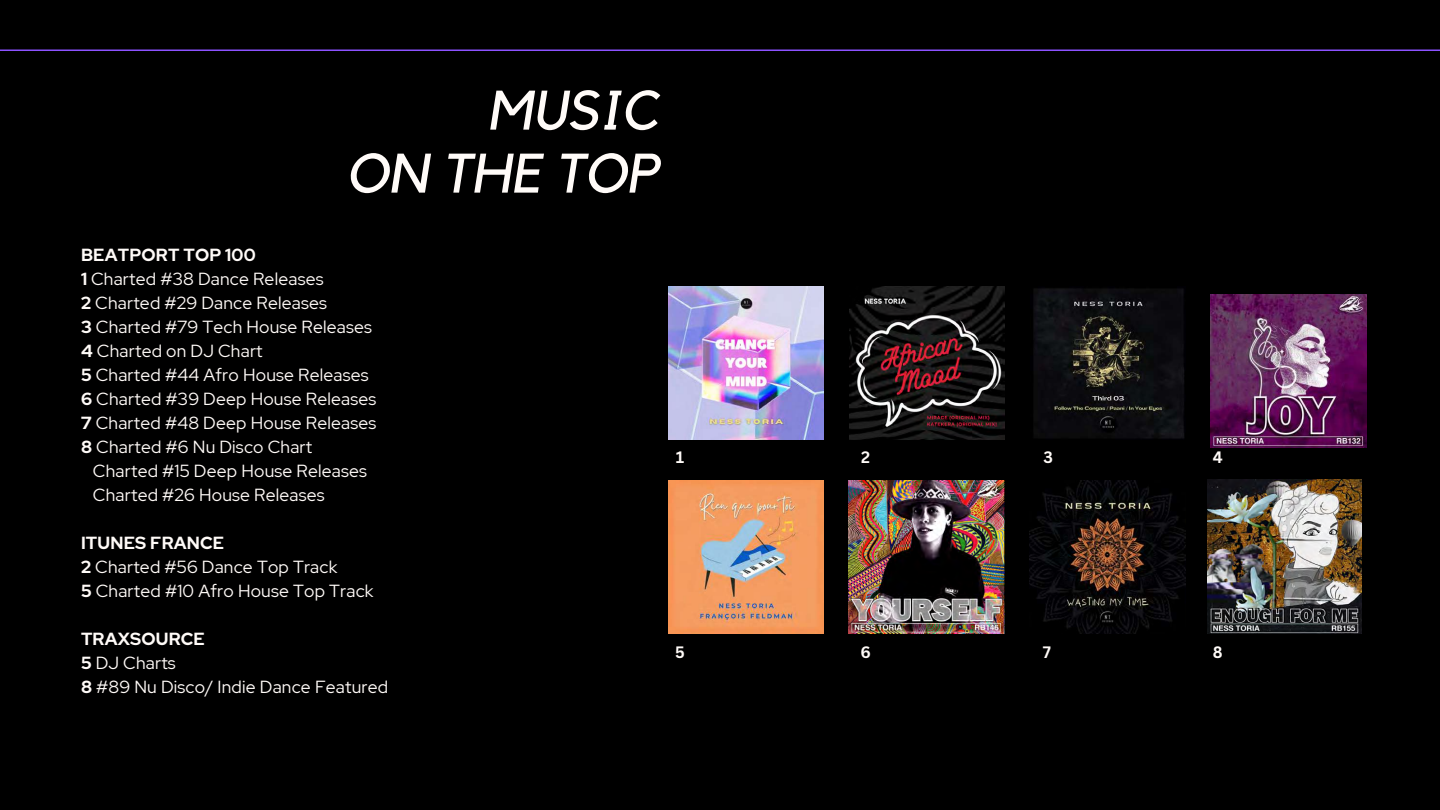
<style>
.page{position:relative;width:1440px;height:810px;background:#000}
.page>*{position:absolute;margin:0;border:0;box-sizing:border-box;transform-origin:0 0}
.t1{font:italic 55px/63px "Kollektif";color:#fffbf8;text-align:right}
.t2{font:17.5px/24px "Red Hat Display";letter-spacing:.01em;color:#fffbf8}
.t3{font:700 16.1px "Canva Sans";color:#fffbf8}
.s1{font-weight:700}
</style>
<div class="page">
<img style="left:849px;top:287px;width:156px;height:153px">
<img style="left:1033px;top:288px;width:151px;height:151px">
<img style="left:669px;top:481px;width:155px;height:153px">
<img style="left:669px;top:287px;width:155px;height:153px">
<img style="left:849px;top:481px;width:155px;height:153px">
<hr style="left:0;top:50px;width:1440px;height:1px;background:#8c52ff">
<img style="left:1030px;top:481px;width:155px;height:153px">
<img style="left:1207px;top:480px;width:154px;height:153px">
<img style="left:1211px;top:294px;width:155px;height:153px">
<h1 class="t1" style="left:346px;top:81px;width:314px">MUSIC<br>ON THE TOP</h1>
<p class="t2" style="left:81px;top:242px;width:297px"><span class="s1">BEATPORT TOP 100<br>1</span> Charted #38 Dance Releases<br><span class="s1">2</span> Charted #29 Dance Releases<br><span class="s1">3</span> Charted #79 Tech House Releases<br><span class="s1">4</span> Charted on DJ Chart<br><span class="s1">5</span> Charted #44 Afro House Releases<br><span class="s1">6</span> Charted #39 Deep House Releases<br><span class="s1">7</span> Charted #48 Deep House Releases<br><span class="s1">8</span> Charted #6 Nu Disco Chart</p>
<p class="t2" style="left:93px;top:458px;width:276px">Charted #15 Deep House Releases<br>Charted #26 House Releases</p>
<p class="t2" style="left:81px;top:530px;width:294px"><span class="s1">ITUNES FRANCE<br>2</span> Charted #56 Dance Top Track<br><span class="s1">5</span> Charted #10 Afro House Top Track</p>
<p class="t2" style="left:81px;top:626px;width:309px"><span class="s1">TRAXSOURCE<br>5</span> DJ Charts<br><span class="s1">8</span> #89 Nu Disco/ Indie Dance Featured</p>
<p class="t3" style="left:676px;top:445px;width:10px">1</p>
<p class="t3" style="left:861px;top:445px;width:10px">2</p>
<p class="t3" style="left:1044px;top:446px;width:11px">3</p>
<p class="t3" style="left:1213px;top:445px;width:12px">4</p>
<p class="t3" style="left:675px;top:641px;width:11px">5</p>
<p class="t3" style="left:860px;top:641px;width:12px">6</p>
<p class="t3" style="left:1043px;top:641px;width:10px">7</p>
<p class="t3" style="left:1213px;top:641px;width:11px">8</p>
</div>
